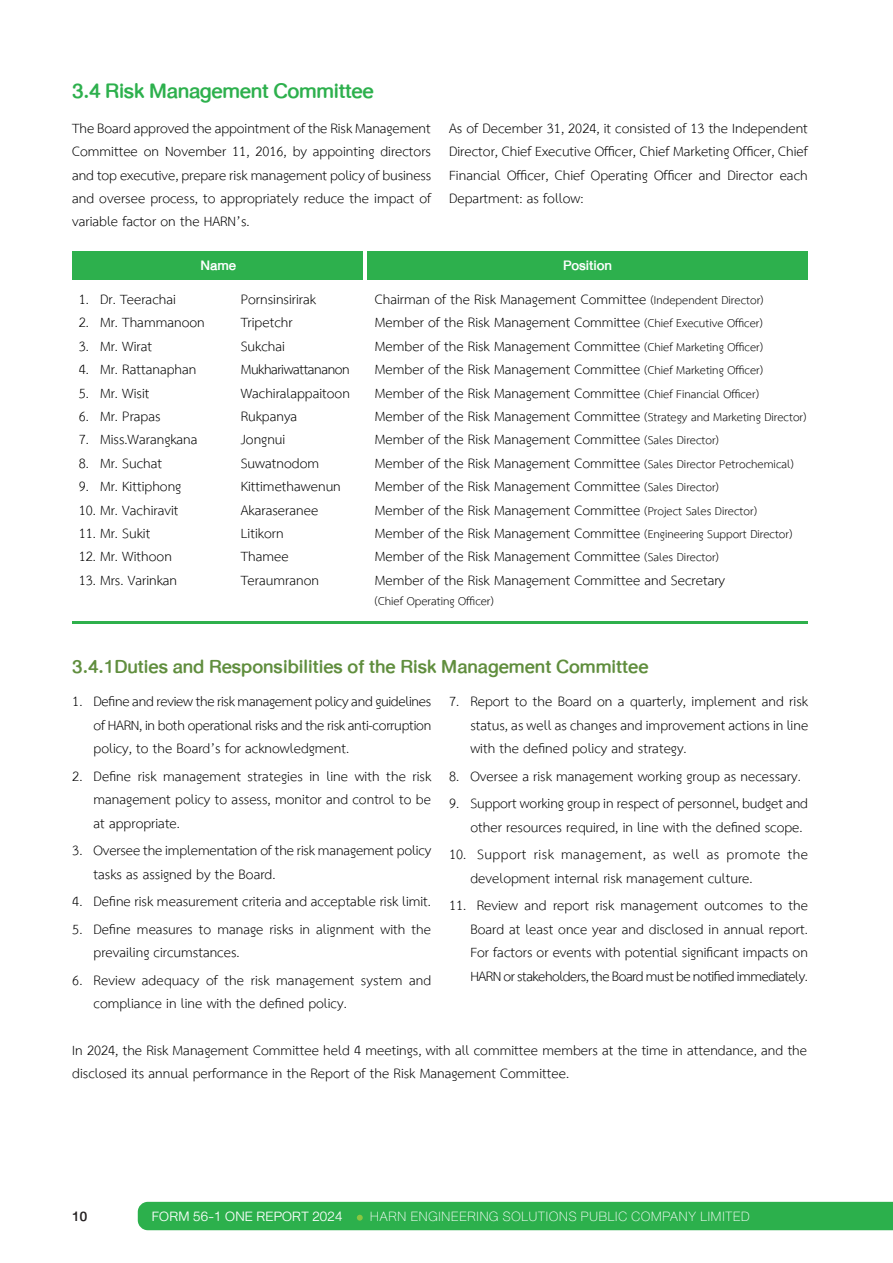
<style>
.page{position:relative;width:893px;height:1263px;background:#fff}
.page>*{position:absolute;margin:0;border:0;box-sizing:border-box;transform-origin:0 0}
.t1{font:500 30px "DB Helvethaica Mon X";letter-spacing:-.01em;color:#2db04d}
.t2{font:500 27px "DB Helvethaica Mon X";color:#608e3e}
.t3{font:19.5px/23.4px "TH Sarabun New";color:#000;text-align:justify}
.t4{font:100 19.5px "DB Heavent";letter-spacing:.01em;color:#fff}
.t5{font:300 19.5px "DB Heaventt";letter-spacing:.01em;color:#fff}
.t6{font:19.5px "TH Sarabun New";letter-spacing:-.02em;color:#000}
.t7{font:500 19.5px "DB Helvethaica X";letter-spacing:-.005em;color:#fff}
.t8{font:500 19.5px "DB Heavent";color:#231f20}
.t9{font:16.5px "TH Sarabun New";color:#000}
.s1{font-size:16.5px}
</style>
<div class="page">
<div style="left:138px;top:1202px;width:755px;height:28px;background:#2cb04c"></div>
<div style="left:72px;top:251px;width:291px;height:29px;background:#2db04d"></div>
<div style="left:367px;top:251px;width:441px;height:29px;background:#2db04d"></div>
<hr style="left:72px;top:622px;width:735px;height:2px;background:#2eb04c">
<p class="t1" style="left:72px;top:74px;width:303px">3.4 Risk Management Committee</p>
<p class="t3" style="left:72px;top:117px;width:361px">The Board approved the appointment of the Risk Management Committee on November 11, 2016, by appointing directors and top executive, prepare risk management policy of business and oversee process, to appropriately reduce the impact of variable factor on the HARN’s.</p>
<p class="t3" style="left:449px;top:117px;width:360px">As of December 31, 2024, it consisted of 13 the Independent Director, Chief Executive Officer, Chief Marketing Officer, Chief Financial Officer, Chief Operating Officer and Director each Department: as follow:</p>
<p class="t7" style="left:201px;top:254px;width:37px">Name</p>
<p class="t7" style="left:563px;top:254px;width:50px">Position</p>
<p class="t3" style="left:79px;top:288px;width:99px">1. Dr. Teerachai</p>
<p class="t3" style="left:241px;top:288px;width:77px">Pornsinsirirak</p>
<p class="t3" style="left:79px;top:312px;width:128px">2. Mr. Thammanoon</p>
<p class="t3" style="left:241px;top:312px;width:53px">Tripetchr</p>
<p class="t3" style="left:79px;top:335px;width:75px">3. Mr. Wirat</p>
<p class="t3" style="left:241px;top:335px;width:46px">Sukchai</p>
<p class="t3" style="left:79px;top:358px;width:119px">4. Mr. Rattanaphan</p>
<p class="t6" style="left:241px;top:358px;width:111px">Mukhariwattananon</p>
<p class="t3" style="left:79px;top:382px;width:72px">5. Mr. Wisit</p>
<p class="t3" style="left:241px;top:382px;width:111px">Wachiralappaitoon</p>
<p class="t3" style="left:79px;top:405px;width:83px">6. Mr. Prapas</p>
<p class="t3" style="left:241px;top:405px;width:58px">Rukpanya</p>
<p class="t3" style="left:79px;top:429px;width:120px">7. Miss.Warangkana</p>
<p class="t3" style="left:241px;top:429px;width:46px">Jongnui</p>
<p class="t3" style="left:79px;top:452px;width:85px">8. Mr. Suchat</p>
<p class="t3" style="left:241px;top:452px;width:80px">Suwatnodom</p>
<p class="t3" style="left:79px;top:475px;width:104px">9. Mr. Kittiphong</p>
<p class="t3" style="left:241px;top:475px;width:102px">Kittimethawenun</p>
<p class="t3" style="left:79px;top:499px;width:101px">10. Mr. Vachiravit</p>
<p class="t3" style="left:241px;top:499px;width:79px">Akaraseranee</p>
<p class="t3" style="left:79px;top:522px;width:73px">11. Mr. Sukit</p>
<p class="t3" style="left:241px;top:522px;width:44px">Litikorn</p>
<p class="t3" style="left:79px;top:546px;width:95px">12. Mr. Withoon</p>
<p class="t3" style="left:241px;top:546px;width:50px">Thamee</p>
<p class="t3" style="left:79px;top:569px;width:100px">13. Mrs. Varinkan</p>
<p class="t3" style="left:241px;top:569px;width:80px">Teraumranon</p>
<p class="t3" style="left:375px;top:288px;width:390px">Chairman of the Risk Management Committee <span class="s1">(Independent Director)</span></p>
<p class="t3" style="left:375px;top:312px;width:389px">Member of the Risk Management Committee <span class="s1">(Chief Executive Officer)</span></p>
<p class="t3" style="left:375px;top:335px;width:389px">Member of the Risk Management Committee <span class="s1">(Chief Marketing Officer)</span></p>
<p class="t3" style="left:375px;top:358px;width:389px">Member of the Risk Management Committee <span class="s1">(Chief Marketing Officer)</span></p>
<p class="t3" style="left:375px;top:382px;width:385px">Member of the Risk Management Committee <span class="s1">(Chief Financial Officer)</span></p>
<p class="t3" style="left:375px;top:405px;width:433px">Member of the Risk Management Committee <span class="s1">(Strategy and Marketing Director)</span></p>
<p class="t3" style="left:375px;top:429px;width:345px">Member of the Risk Management Committee <span class="s1">(Sales Director)</span></p>
<p class="t3" style="left:375px;top:452px;width:420px">Member of the Risk Management Committee <span class="s1">(Sales Director Petrochemical)</span></p>
<p class="t3" style="left:375px;top:475px;width:345px">Member of the Risk Management Committee <span class="s1">(Sales Director)</span></p>
<p class="t3" style="left:375px;top:499px;width:383px">Member of the Risk Management Committee <span class="s1">(Project Sales Director)</span></p>
<p class="t3" style="left:375px;top:522px;width:419px">Member of the Risk Management Committee <span class="s1">(Engineering Support Director)</span></p>
<p class="t3" style="left:375px;top:546px;width:345px">Member of the Risk Management Committee <span class="s1">(Sales Director)</span></p>
<p class="t3" style="left:375px;top:569px;width:352px">Member of the Risk Management Committee and Secretary</p>
<p class="t9" style="left:375px;top:591px;width:120px">(Chief Operating Officer)</p>
<p class="t2" style="left:72px;top:651px;width:578px">3.4.1Duties and Responsibilities of the Risk Management Committee</p>
<p class="t3" style="left:470px;top:690px;width:339px;text-indent:-21px">7. Report to the Board on a quarterly, implement and risk status, as well as changes and improvement actions in line with the defined policy and strategy.</p>
<p class="t3" style="left:449px;top:765px;width:353px">8. Oversee a risk management working group as necessary.</p>
<p class="t3" style="left:449px;top:793px;width:360px;text-align:right">9. Support working group in respect of personnel, budget and other resources required, in line with the defined scope.</p>
<p class="t3" style="left:470px;top:844px;width:339px;text-indent:-21px">10. Support risk management, as well as promote the development internal risk management culture.</p>
<p class="t3" style="left:470px;top:895px;width:339px;text-indent:-21px">11. Review and report risk management outcomes to the Board at least once year and disclosed in annual report.<br>For factors or events with potential significant impacts on HARN or stakeholders, the Board must be notified immediately.</p>
<p class="t3" style="left:94px;top:690px;width:339px;text-indent:-21px">1. Define and review the risk management policy and guidelines of HARN, in both operational risks and the risk anti-corruption policy, to the Board’s for acknowledgment.</p>
<p class="t3" style="left:94px;top:765px;width:339px;text-indent:-21px">2. Define risk management strategies in line with the risk management policy to assess, monitor and control to be at appropriate.</p>
<p class="t3" style="left:94px;top:839px;width:339px;text-indent:-21px">3. Oversee the implementation of the risk management policy tasks as assigned by the Board.</p>
<p class="t3" style="left:72px;top:890px;width:360px">4. Define risk measurement criteria and acceptable risk limit.</p>
<p class="t3" style="left:94px;top:918px;width:339px;text-indent:-21px">5. Define measures to manage risks in alignment with the prevailing circumstances.</p>
<p class="t3" style="left:94px;top:969px;width:339px;text-indent:-21px">6. Review adequacy of the risk management system and compliance in line with the defined policy.</p>
<p class="t3" style="left:72px;top:1039px;width:736px">In 2024, the Risk Management Committee held 4 meetings, with all committee members at the time in attendance, and the disclosed its annual performance in the Report of the Risk Management Committee.</p>
<p class="t8" style="left:72px;top:1205px;width:16px">10</p>
<p class="t5" style="left:152px;top:1205px;width:192px">FORM 56-1 ONE REPORT 2024</p>
<p class="t4" style="left:370px;top:1205px;width:382px">HARN ENGINEERING SOLUTIONS PUBLIC COMPANY LIMITED</p>
</div>
